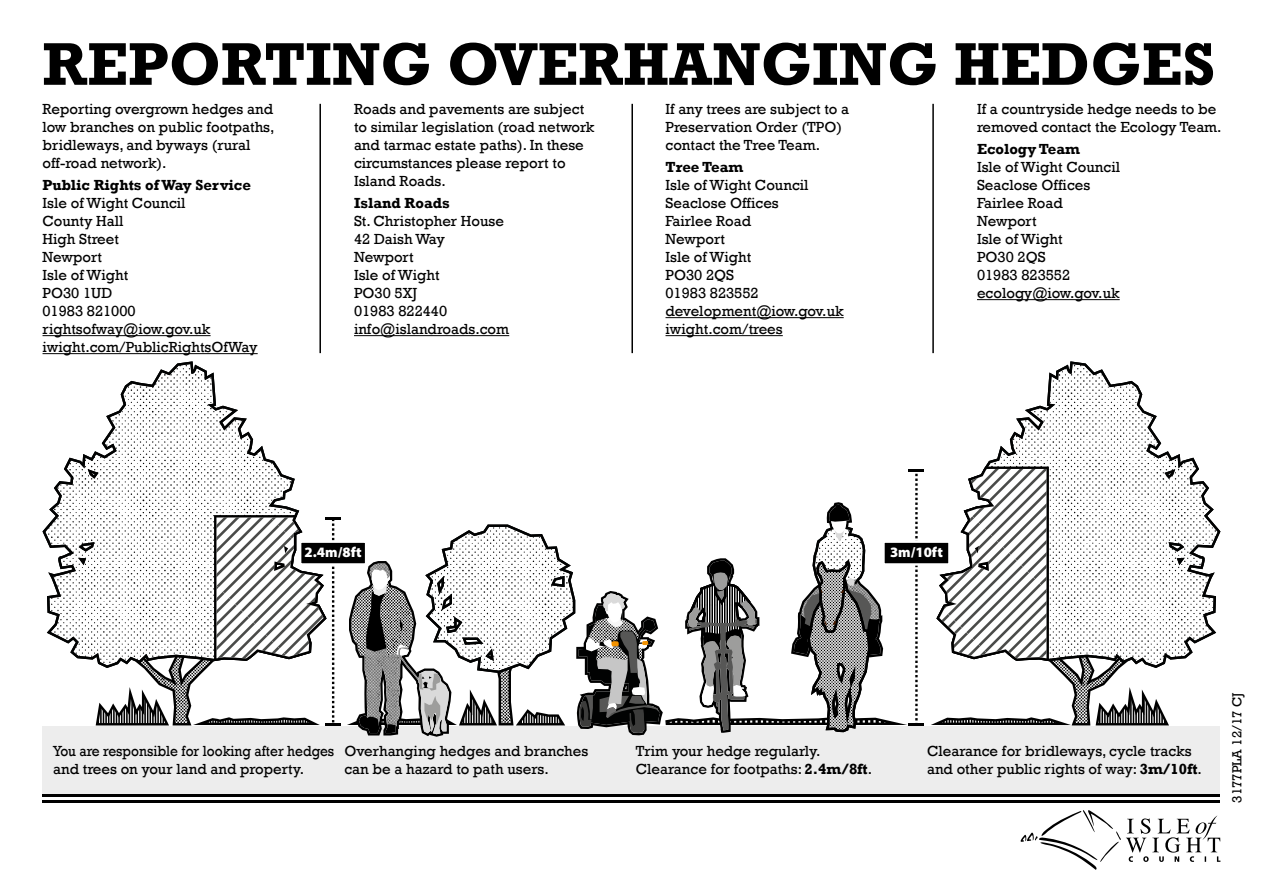
<style>
.page{position:relative;width:1263px;height:893px;background:#fff}
.page>*{position:absolute;margin:0;border:0;box-sizing:border-box;transform-origin:0 0}
.t1{font:700 61.2px "Rockwell";color:#000}
.t2{font:15px/18px "Rockwell";color:#000}
.t3{font:15px/18px "Rockwell";color:#000;scale:.92 1}
.t4{font:700 15px "Rockwell";color:#000}
.t5{font:900 14.4px "Myriad Pro";color:#fff}
.t6{font:13.5px "Rockwell";color:#000}
.s1{font-weight:700}
</style>
<div class="page">
<div style="left:43px;top:726px;width:1177px;height:68px;background:#ededed"></div>
<svg style="left:1020px;top:810px;width:200px;height:60px"></svg>
<hr style="left:43px;top:800px;width:1177px;height:3px;background:#000">
<hr style="left:43px;top:794px;width:1177px;height:3px;background:#000">
<svg style="left:985px;top:361px;width:235px;height:299px"></svg>
<svg style="left:43px;top:361px;width:257px;height:299px"></svg>
<svg style="left:931px;top:467px;width:238px;height:258px"></svg>
<svg style="left:96px;top:515px;width:245px;height:210px"></svg>
<svg style="left:347px;top:469px;width:577px;height:268px"></svg>
<div style="left:300px;top:542px;width:66px;height:22px;background:#000"></div>
<div style="left:299px;top:540px;width:68px;height:26px;border:2px solid #fff"></div>
<div style="left:883px;top:542px;width:66px;height:22px;background:#000"></div>
<div style="left:882px;top:540px;width:69px;height:26px;border:2px solid #fff"></div>
<hr style="left:43px;top:335px;width:168px;height:1px;background:#000">
<hr style="left:43px;top:353px;width:215px;height:1px;background:#000">
<hr style="left:354px;top:335px;width:155px;height:1px;background:#000">
<hr style="left:665px;top:317px;width:179px;height:1px;background:#000">
<hr style="left:665px;top:335px;width:118px;height:1px;background:#000">
<hr style="left:977px;top:299px;width:143px;height:1px;background:#000">
<hr style="left:319px;top:104px;width:2px;height:249px;background:#000">
<hr style="left:631px;top:104px;width:2px;height:249px;background:#000">
<hr style="left:932px;top:104px;width:2px;height:249px;background:#000">
<h1 class="t1" style="left:43px;top:27px;width:1174px">REPORTING OVERHANGING HEDGES</h1>
<p class="t2" style="left:43px;top:100px;width:233px">Reporting overgrown hedges and low branches on public footpaths, bridleways, and byways (rural off-road network).</p>
<p class="t4" style="left:43px;top:176px;width:210px">Public Rights of Way Service</p>
<p class="t2" style="left:43px;top:195px;width:217px">Isle of Wight Council<br>County Hall<br>High Street<br>Newport<br>Isle of Wight<br>PO30 1UD<br>01983 821000 rightsofway@iow.gov.uk iwight.com/PublicRightsOfWay</p>
<p class="t2" style="left:354px;top:100px;width:242px">Roads and pavements are subject to similar legislation (road network and tarmac estate paths). In these circumstances please report to<br>Island Roads.</p>
<p class="t4" style="left:354px;top:194px;width:97px">Island Roads</p>
<p class="t2" style="left:354px;top:213px;width:157px">St. Christopher House<br>42 Daish Way<br>Newport<br>Isle of Wight<br>PO30 5XJ<br>01983 822440 info@islandroads.com</p>
<p class="t2" style="left:665px;top:100px;width:185px">If any trees are subject to a<br>Preservation Order (TPO) contact the Tree Team.</p>
<p class="t4" style="left:665px;top:158px;width:79px">Tree Team</p>
<p class="t2" style="left:665px;top:177px;width:180px">Isle of Wight Council<br>Seaclose Offices<br>Fairlee Road<br>Newport<br>Isle of Wight<br>PO30 2QS<br>01983 823552 development@iow.gov.uk iwight.com/trees</p>
<p class="t2" style="left:977px;top:100px;width:246px">If a countryside hedge needs to be removed contact the Ecology Team.</p>
<p class="t4" style="left:977px;top:140px;width:105px">Ecology Team</p>
<p class="t2" style="left:977px;top:159px;width:145px">Isle of Wight Council<br>Seaclose Offices<br>Fairlee Road<br>Newport<br>Isle of Wight<br>PO30 2QS<br>01983 823552 ecology@iow.gov.uk</p>
<p class="t5" style="left:305px;top:543px;width:58px">2.4m/8ft</p>
<p class="t5" style="left:890px;top:543px;width:54px">3m/10ft</p>
<p class="t3" style="left:53px;top:743px;width:307px">You are responsible for looking after hedges and trees on your land and property.</p>
<p class="t2" style="left:344px;top:743px;width:245px">Overhanging hedges and branches can be a hazard to path users.</p>
<p class="t2" style="left:636px;top:743px;width:238px">Trim your hedge regularly.<br>Clearance for footpaths: <span class="s1">2.4m/8ft</span>.</p>
<p class="t2" style="left:927px;top:743px;width:276px">Clearance for bridleways, cycle tracks and other public rights of way: <span class="s1">3m/10ft</span>.</p>
<p class="t6" style="left:1229px;top:803px;width:112px;rotate:-90deg">3177PLA 12/17 CJ</p>
</div>
